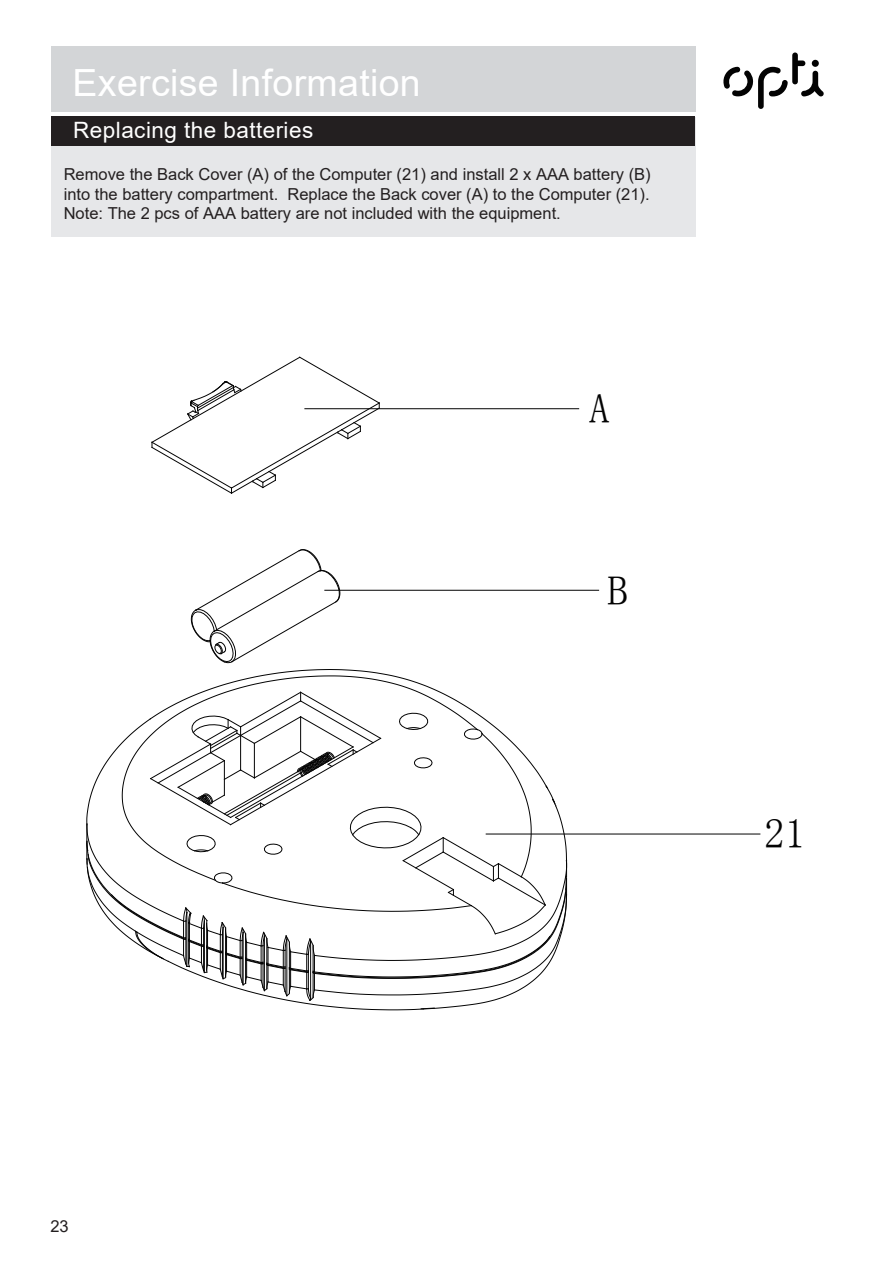
<style>
.page{position:relative;width:893px;height:1263px;background:#fff}
.page>*{position:absolute;margin:0;border:0;box-sizing:border-box;transform-origin:0 0}
.t1{font:41.25px "Sim Sun";color:#030303}
.t2{font:37.5px "Arial";letter-spacing:.01em;color:#fff}
.t3{font:22.5px "Arial";letter-spacing:.02em;color:#fff}
.t4{font:16.5px/19.8px "Arial";color:#231f20;text-align:justify}
</style>
<div class="page">
<div style="left:51px;top:46px;width:791px;height:66px;background:#d3d5d7"></div>
<div style="left:696px;top:0;width:197px;height:152px;background:#fff"></div>
<svg style="left:723px;top:53px;width:101px;height:56px"></svg>
<div style="left:51px;top:117px;width:644px;height:120px;background:#e6e7e9"></div>
<div style="left:51px;top:116px;width:644px;height:29px;background:#231f20"></div>
<svg style="left:263px;top:669px;width:128px;height:6px"></svg>
<svg style="left:204px;top:675px;width:235px;height:16px"></svg>
<svg style="left:191px;top:549px;width:150px;height:114px"></svg>
<svg style="left:86px;top:691px;width:481px;height:319px"></svg>
<svg style="left:151px;top:356px;width:229px;height:138px"></svg>
<hr style="left:305px;top:408px;width:274px;height:1px;background:#030303">
<hr style="left:325px;top:590px;width:274px;height:1px;background:#030303">
<hr style="left:486px;top:834px;width:274px;height:1px;background:#030303">
<h2 class="t2" style="left:73px;top:57px;width:350px">Exercise Information</h2>
<h3 class="t3" style="left:73px;top:115px;width:242px">Replacing the batteries</h3>
<p class="t4" style="left:64px;top:164px;width:588px">Remove the Back Cover (A) of the Computer (21) and install 2 x AAA battery (B) into the battery compartment. Replace the Back cover (A) to the Computer (21).<br>Note: The 2 pcs of AAA battery are not included with the equipment.</p>
<h1 class="t1" style="left:589px;top:388px;width:22px">A</h1>
<h1 class="t1" style="left:607px;top:570px;width:22px">B</h1>
<h1 class="t1" style="left:764px;top:812px;width:43px">21</h1>
<p class="t4" style="left:50px;top:1216px;width:20px">23</p>
</div>
